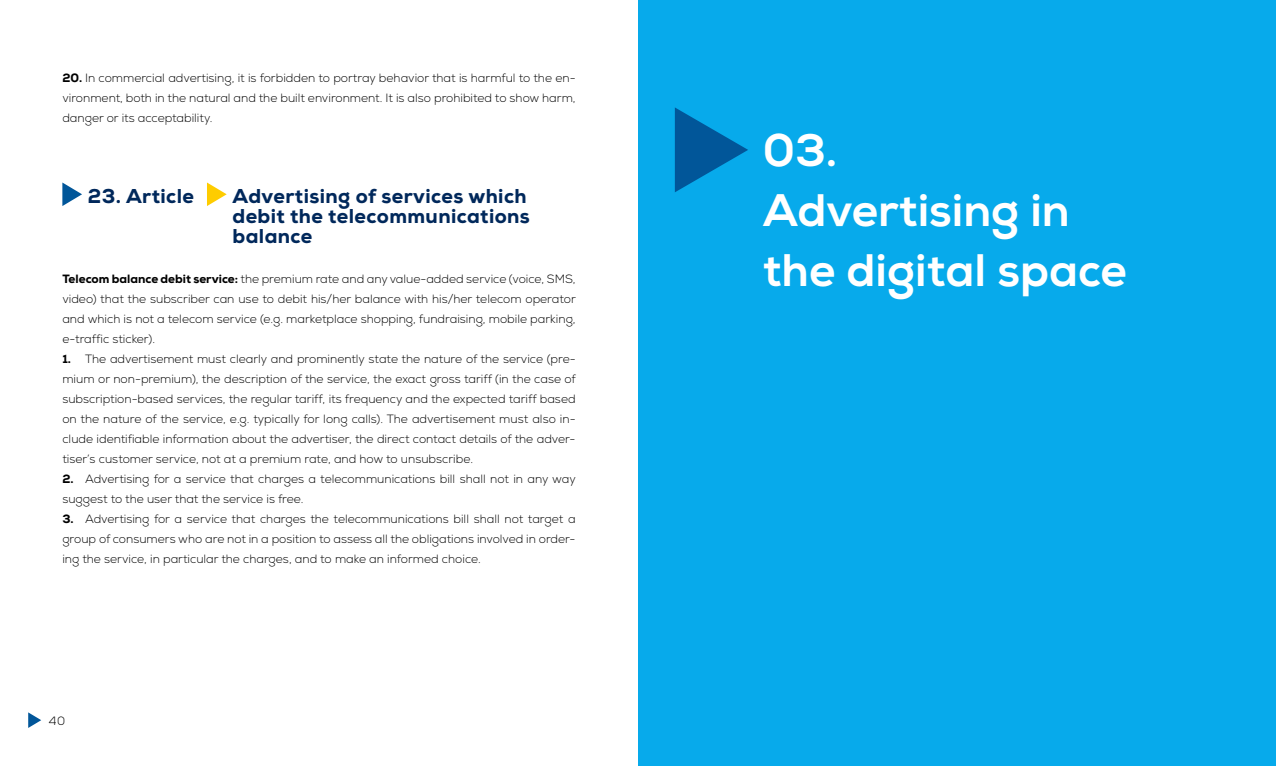
<style>
.page{position:relative;width:1276px;height:766px;background:#fff}
.page>*{position:absolute;margin:0;border:0;box-sizing:border-box;transform-origin:0 0}
.t1{font:800 45.5px/60.2px "Nexa";color:#fff}
.t2{font:800 20px/20px "Nexa";letter-spacing:.02em;color:#00285b}
.t3{font:300 12px/20px "Nexa";color:#000;text-align:justify}
.s1{font-weight:800}
</style>
<div class="page">
<svg style="left:28px;top:712px;width:13px;height:15px"></svg>
<svg style="left:207px;top:182px;width:20px;height:24px"></svg>
<svg style="left:62px;top:182px;width:20px;height:24px"></svg>
<div style="left:638px;top:0;width:638px;height:765px;background:#07aaeb"></div>
<svg style="left:675px;top:107px;width:73px;height:85px"></svg>
<p class="t3" style="left:62px;top:69px;width:515px"><span class="s1">20.</span> In commercial advertising, it is forbidden to portray behavior that is harmful to the en&shy;vironment, both in the natural and the built environment. It is also prohibited to show harm, danger or its acceptability.</p>
<h2 class="t2" style="left:88px;top:186px;width:108px">23. Article</h2>
<h2 class="t2" style="left:232px;top:186px;width:299px">Advertising of services which debit the telecommunications balance</h2>
<p class="t3" style="left:62px;top:269px;width:515px"><span class="s1">Telecom balance debit service:</span> the premium rate and any value-added service (voice, SMS, video) that the subscriber can use to debit his/her balance with his/her telecom operator and which is not a telecom service (e.g. marketplace shopping, fundraising, mobile parking, e-traffic sticker).</p>
<p class="t3" style="left:62px;top:349px;width:515px"><span class="s1">1.</span> The advertisement must clearly and prominently state the nature of the service (pre&shy;mium or non-premium), the description of the service, the exact gross tariff (in the case of subscription-based services, the regular tariff, its frequency and the expected tariff based on the nature of the service, e.g. typically for long calls). The advertisement must also in&shy;clude identifiable information about the advertiser, the direct contact details of the adver&shy;tiser’s customer service, not at a premium rate, and how to unsubscribe.</p>
<p class="t3" style="left:62px;top:469px;width:515px"><span class="s1">2.</span> Advertising for a service that charges a telecommunications bill shall not in any way suggest to the user that the service is free.</p>
<p class="t3" style="left:62px;top:509px;width:515px"><span class="s1">3.</span> Advertising for a service that charges the telecommunications bill shall not target a group of consumers who are not in a position to assess all the obligations involved in order&shy;ing the service, in particular the charges, and to make an informed choice.</p>
<p class="t3" style="left:49px;top:711px;width:18px">40</p>
<h1 class="t1" style="left:763px;top:121px;width:366px">03.<br>Advertising in the digital space</h1>
</div>
